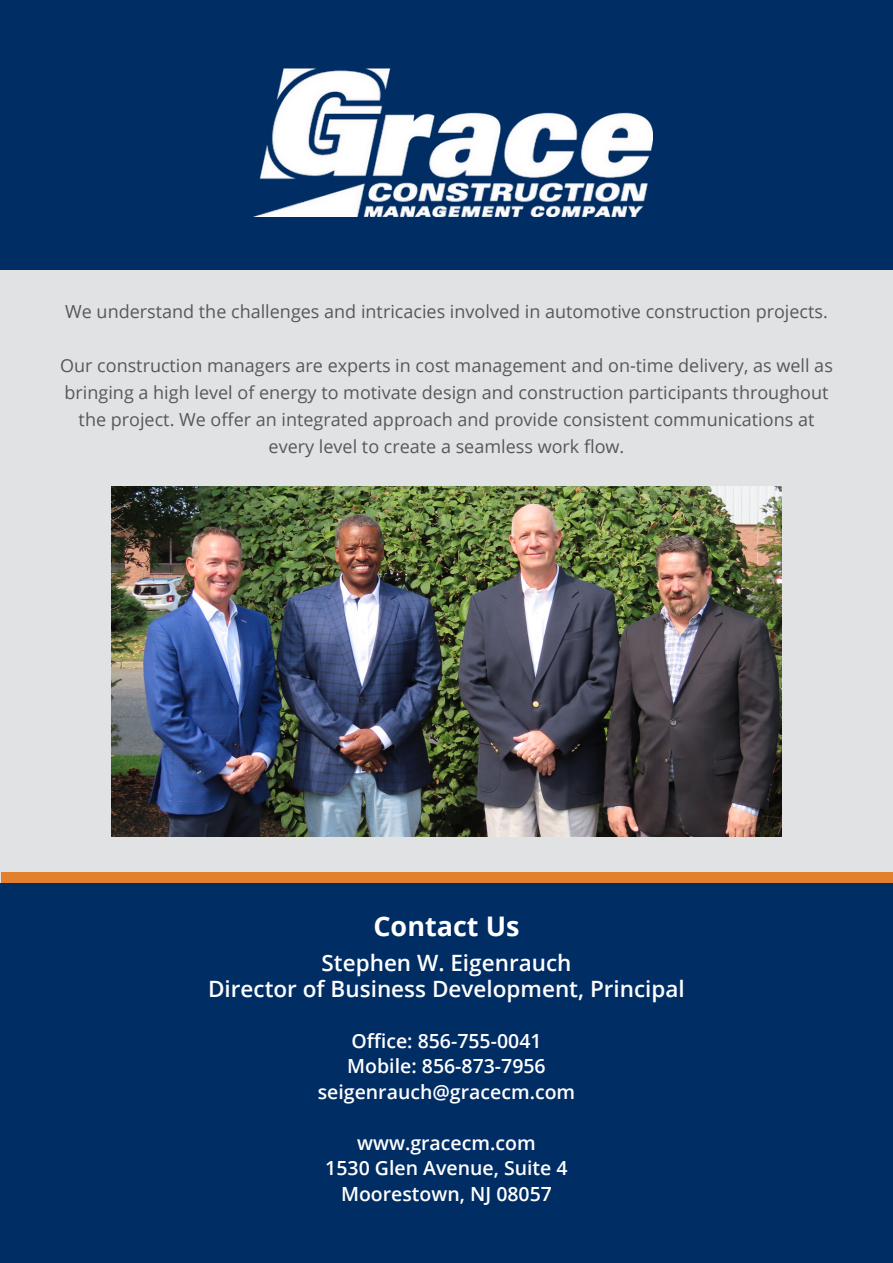
<style>
.page{position:relative;width:893px;height:1263px;background:#002d64}
.page>*{position:absolute;margin:0;border:0;box-sizing:border-box;transform-origin:0 0}
.t1{font:700 27px "Open Sans";color:#fff}
.text_italic__w{font:600 22.5px "Open Sans";color:#fff}
.text_italic__w-2{font:600 19.5px "Open Sans";color:#fff}
.text_area__b{font:18px/27px "Open Sans";color:#57585a;text-align:center}
</style>
<div class="page">
<div style="left:0;top:270px;width:893px;height:612px;background:#e1e2e4"></div>
<img style="left:256px;top:68px;width:396px;height:148px">
<img style="left:111px;top:487px;width:671px;height:350px">
<div style="left:1px;top:872px;width:892px;height:10px;background:#e3802e"></div>
<p class="text_area__b" style="left:65px;top:297px;width:764px">We understand the challenges and intricacies involved in automotive construction projects.</p>
<p class="text_area__b" style="left:60px;top:351px;width:774px">Our construction managers are experts in cost management and on-time delivery, as well as bringing a high level of energy to motivate design and construction participants throughout the project. We offer an integrated approach and provide consistent communications at every level to create a seamless work flow.</p>
<p class="t1" style="left:373px;top:907px;width:148px">Contact Us</p>
<p class="text_italic__w" style="left:321px;top:948px;width:251px">Stephen W. Eigenrauch</p>
<p class="text_italic__w" style="left:208px;top:973px;width:478px">Director of Business Development, Principal</p>
<p class="text_italic__w-2" style="left:351px;top:1027px;width:192px">Office: 856-755-0041</p>
<p class="text_italic__w-2" style="left:347px;top:1053px;width:200px">Mobile: 856-873-7956</p>
<p class="text_italic__w-2" style="left:318px;top:1078px;width:259px">seigenrauch@gracecm.com</p>
<p class="text_italic__w-2" style="left:357px;top:1129px;width:180px">www.gracecm.com</p>
<p class="text_italic__w-2" style="left:325px;top:1155px;width:244px">1530 Glen Avenue, Suite 4</p>
<p class="text_italic__w-2" style="left:341px;top:1180px;width:212px">Moorestown, NJ 08057</p>
</div>
